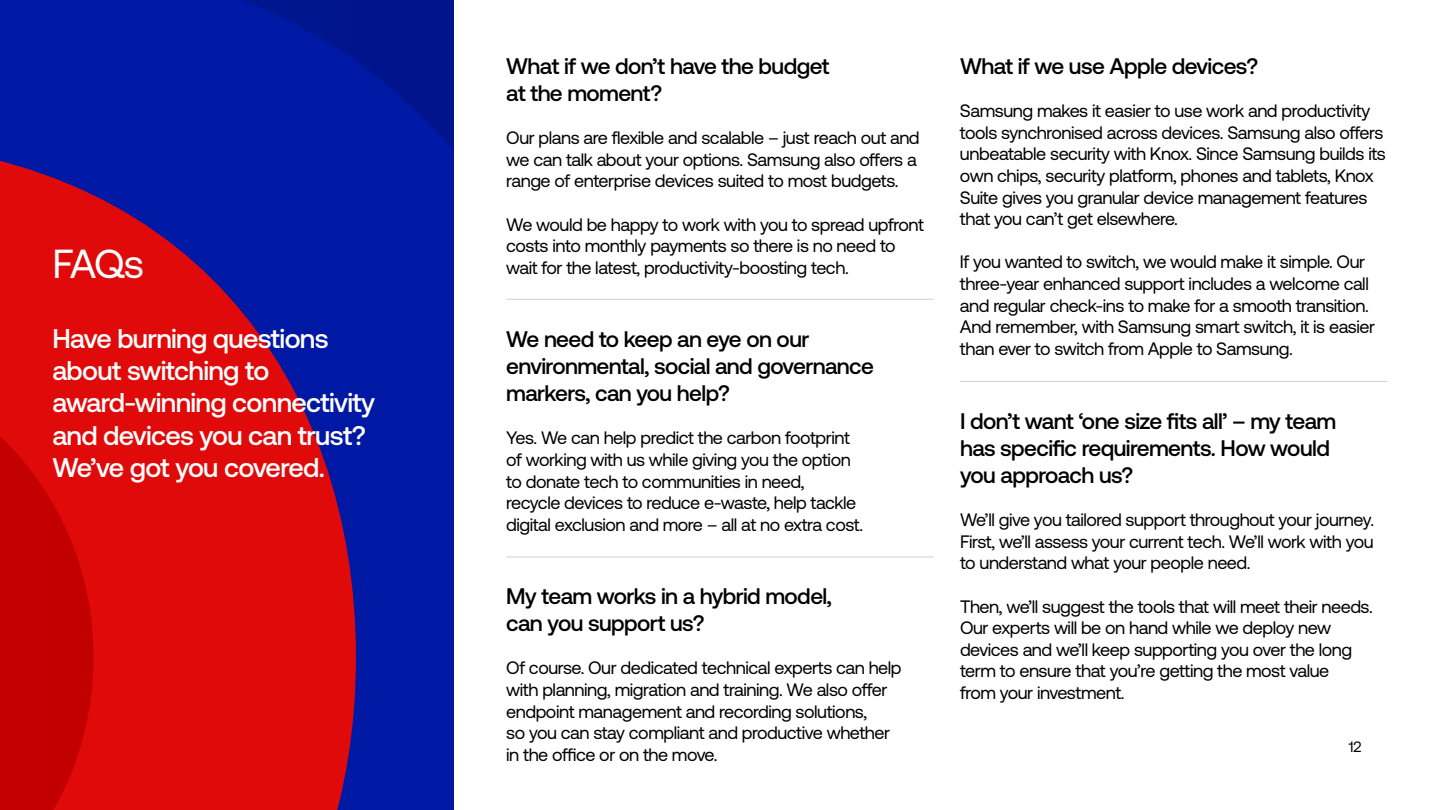
<style>
.page{position:relative;width:1440px;height:810px;background:#fff}
.page>*{position:absolute;margin:0;border:0;box-sizing:border-box;transform-origin:0 0}
.t1{font:40.5px "Aeonik Pro";color:#fff}
.t2{font:500 27px/32.4px "Aeonik Pro";letter-spacing:-.025em;color:#fff}
.t3{font:500 22.5px/27px "Aeonik Pro";letter-spacing:-.025em;color:#000}
.t4{font:18px/21.6px "Aeonik Pro";letter-spacing:-.025em;color:#000}
.t5{font:15px "Aeonik Pro";color:#000}
</style>
<div class="page">
<svg style="left:0;top:0;width:453px;height:810px;background:#0018a2"></svg>
<svg style="left:0;top:142px;width:356px;height:668px;background:#a80d30"></svg>
<svg style="left:0;top:436px;width:94px;height:374px;background:#ca0202"></svg>
<hr style="left:506px;top:299px;width:428px;height:1px;background:#d0d0d0">
<hr style="left:960px;top:381px;width:428px;height:1px;background:#d0d0d0">
<hr style="left:506px;top:557px;width:428px;height:1px;background:#d0d0d0">
<h1 class="t1" style="left:52px;top:241px;width:93px">FAQs</h1>
<h2 class="t2" style="left:52px;top:322px;width:324px">Have burning questions about switching to award-winning connectivity and devices you can trust?<br>We’ve got you covered.</h2>
<p class="t3" style="left:506px;top:53px;width:325px">What if we don’t have the budget at the moment?</p>
<p class="t4" style="left:506px;top:127px;width:415px">Our plans are flexible and scalable – just reach out and we can talk about your options. Samsung also offers a range of enterprise devices suited to most budgets.</p>
<p class="t4" style="left:506px;top:214px;width:419px">We would be happy to work with you to spread upfront costs into monthly payments so there is no need to wait for the latest, productivity-boosting tech.</p>
<p class="t3" style="left:506px;top:326px;width:369px">We need to keep an eye on our environmental, social and governance markers, can you help?</p>
<p class="t4" style="left:506px;top:427px;width:358px">Yes. We can help predict the carbon footprint of working with us while giving you the option to donate tech to communities in need, recycle devices to reduce e-waste, help tackle digital exclusion and more – all at no extra cost.</p>
<p class="t3" style="left:506px;top:583px;width:327px">My team works in a hybrid model, can you support us?</p>
<p class="t4" style="left:506px;top:657px;width:397px">Of course. Our dedicated technical experts can help with planning, migration and training. We also offer endpoint management and recording solutions,<br>so you can stay compliant and productive whether in the office or on the move.</p>
<p class="t3" style="left:960px;top:53px;width:300px">What if we use Apple devices?</p>
<p class="t4" style="left:960px;top:100px;width:427px">Samsung makes it easier to use work and productivity tools synchronised across devices. Samsung also offers unbeatable security with Knox. Since Samsung builds its own chips, security platform, phones and tablets, Knox Suite gives you granular device management features that you can’t get elsewhere.</p>
<p class="t4" style="left:960px;top:251px;width:417px">If you wanted to switch, we would make it simple. Our three-year enhanced support includes a welcome call and regular check-ins to make for a smooth transition.<br>And remember, with Samsung smart switch, it is easier than ever to switch from Apple to Samsung.</p>
<p class="t3" style="left:960px;top:408px;width:378px">I don’t want ‘one size fits all’ – my team has specific requirements. How would you approach us?</p>
<p class="t4" style="left:960px;top:509px;width:416px;text-align:justify">We’ll give you tailored support throughout your journey.<br>First, we’ll assess your current tech. We’ll work with you to understand what your people need.</p>
<p class="t4" style="left:960px;top:596px;width:414px">Then, we’ll suggest the tools that will meet their needs.<br>Our experts will be on hand while we deploy new devices and we’ll keep supporting you over the long term to ensure that you’re getting the most value<br>from your investment.</p>
<p class="t5" style="left:1349px;top:738px;width:14px">12</p>
</div>
